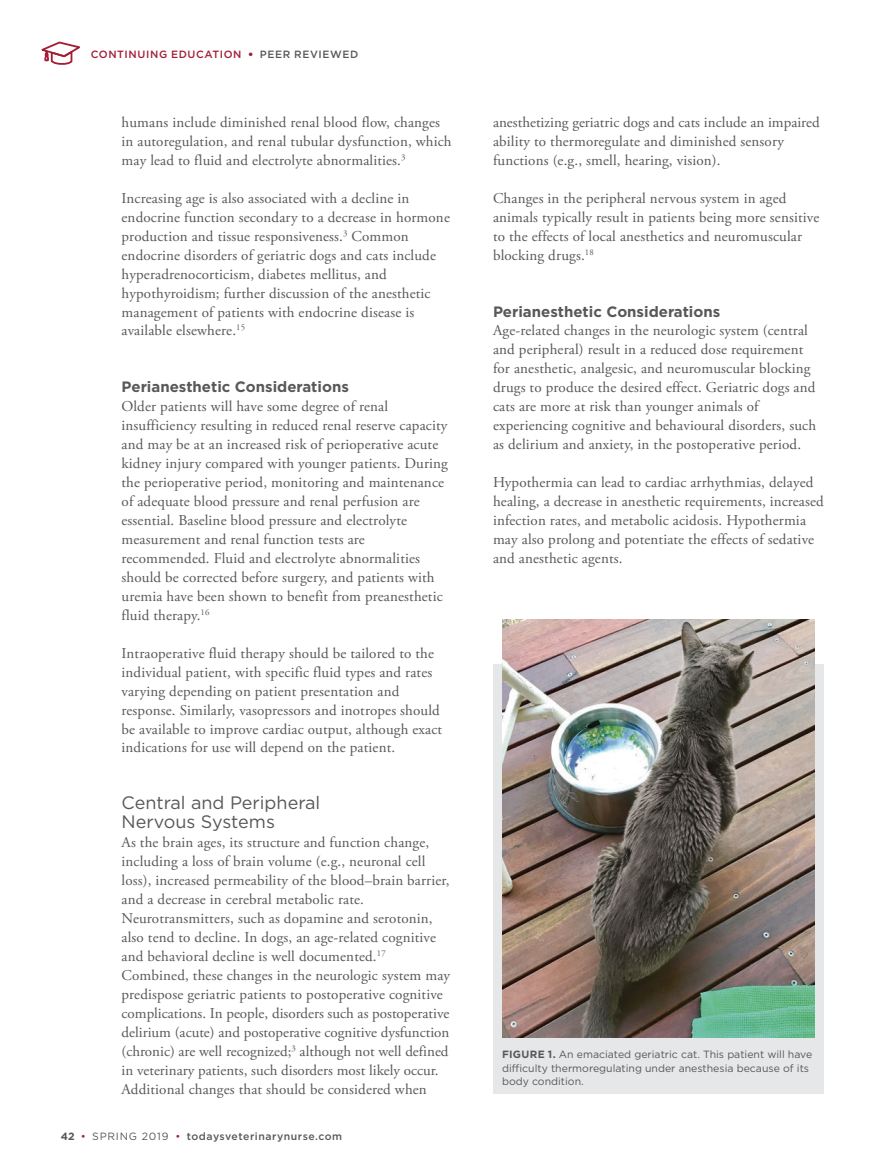
<style>
.page{position:relative;width:878px;height:1175px;background:#fff}
.page>*{position:absolute;margin:0;border:0;box-sizing:border-box;transform-origin:0 0}
.t1{font:18px/18.9px "Gotham";color:#57585a}
.t2{font:15px/18.9px "Adobe Garamond Pro";letter-spacing:.01em;color:#57585a}
.t3{font:700 15px "Gotham";color:#57585a}
.t4{font:10.5px/13.5px "Gotham";color:#57585a}
.t5{font:500 10.5px "Gotham";letter-spacing:.05em;color:#57585a}
.t6{font:500 10.5px "Gotham";letter-spacing:.06em;color:#a31e35}
.s1{font-weight:900}
.s2{color:#57585a}
.s3{font-weight:700}
.s4{font-weight:400;color:#a31e35}
.s5{font-weight:400}
</style>
<div class="page">
<svg style="left:41px;top:41px;width:39px;height:24px"></svg>
<div style="left:493px;top:665px;width:331px;height:428px;background:#e6e7e9"></div>
<img style="left:502px;top:620px;width:312px;height:417px">
<p class="t6" style="left:91px;top:50px;width:269px">CONTINUING EDUCATION <span class="s1">•</span> <span class="s2">PEER REVIEWED</span></p>
<p class="t2" style="left:121px;top:114px;width:331px">humans include diminished renal blood flow, changes in autoregulation, and renal tubular dysfunction, which may lead to fluid and electrolyte abnormalities.<sup>3</sup></p>
<p class="t2" style="left:121px;top:190px;width:330px">Increasing age is also associated with a decline in endocrine function secondary to a decrease in hormone production and tissue responsiveness.<sup>3</sup> Common endocrine disorders of geriatric dogs and cats include hyperadrenocorticism, diabetes mellitus, and hypothyroidism; further discussion of the anesthetic management of patients with endocrine disease is available elsewhere.<sup>15</sup></p>
<p class="t3" style="left:121px;top:380px;width:229px">Perianesthetic Considerations</p>
<p class="t2" style="left:121px;top:398px;width:328px">Older patients will have some degree of renal insufficiency resulting in reduced renal reserve capacity and may be at an increased risk of perioperative acute kidney injury compared with younger patients. During the perioperative period, monitoring and maintenance of adequate blood pressure and renal perfusion are essential. Baseline blood pressure and electrolyte measurement and renal function tests are recommended. Fluid and electrolyte abnormalities should be corrected before surgery, and patients with uremia have been shown to benefit from preanesthetic fluid therapy.<sup>16</sup></p>
<p class="t2" style="left:121px;top:645px;width:322px">Intraoperative fluid therapy should be tailored to the individual patient, with specific fluid types and rates varying depending on patient presentation and response. Similarly, vasopressors and inotropes should be available to improve cardiac output, although exact indications for use will depend on the patient.</p>
<p class="t1" style="left:121px;top:794px;width:200px">Central and Peripheral<br>Nervous Systems</p>
<p class="t2" style="left:121px;top:834px;width:330px">As the brain ages, its structure and function change, including a loss of brain volume (e.g., neuronal cell loss), increased permeability of the blood–brain barrier, and a decrease in cerebral metabolic rate.<br>Neurotransmitters, such as dopamine and serotonin, also tend to decline. In dogs, an age-related cognitive and behavioral decline is well documented.<sup>17<br></sup>Combined, these changes in the neurologic system may predispose geriatric patients to postoperative cognitive complications. In people, disorders such as postoperative delirium (acute) and postoperative cognitive dysfunction (chronic) are well recognized;<sup>3</sup> although not well defined in veterinary patients, such disorders most likely occur.<br>Additional changes that should be considered when</p>
<p class="t5" style="left:61px;top:1131px;width:283px"><span class="s3">42</span> <span class="s4">•</span> <span class="s5">SPRING 2019</span> <span class="s4">•</span> todaysveterinarynurse.com</p>
<p class="t2" style="left:493px;top:114px;width:328px">anesthetizing geriatric dogs and cats include an impaired ability to thermoregulate and diminished sensory functions (e.g., smell, hearing, vision).</p>
<p class="t2" style="left:493px;top:190px;width:328px">Changes in the peripheral nervous system in aged animals typically result in patients being more sensitive to the effects of local anesthetics and neuromuscular blocking drugs.<sup>18</sup></p>
<p class="t3" style="left:493px;top:304px;width:229px">Perianesthetic Considerations</p>
<p class="t2" style="left:493px;top:323px;width:324px">Age-related changes in the neurologic system (central and peripheral) result in a reduced dose requirement for anesthetic, analgesic, and neuromuscular blocking drugs to produce the desired effect. Geriatric dogs and cats are more at risk than younger animals of experiencing cognitive and behavioural disorders, such as delirium and anxiety, in the postoperative period.</p>
<p class="t2" style="left:493px;top:474px;width:332px">Hypothermia can lead to cardiac arrhythmias, delayed healing, a decrease in anesthetic requirements, increased infection rates, and metabolic acidosis. Hypothermia may also prolong and potentiate the effects of sedative and anesthetic agents.</p>
<p class="t4" style="left:502px;top:1048px;width:312px"><span class="s3">FIGURE 1.</span> An emaciated geriatric cat. This patient will have difficulty thermoregulating under anesthesia because of its body condition.</p>
</div>
